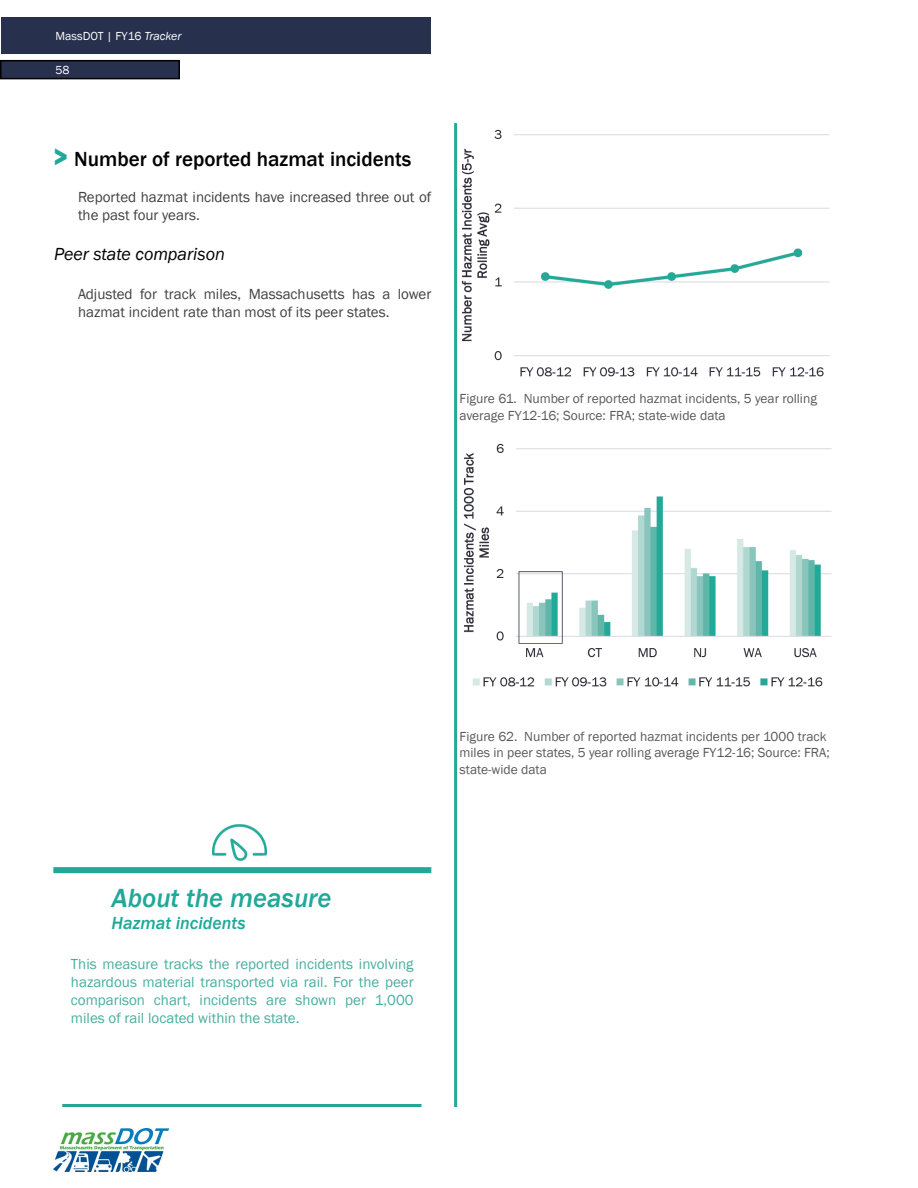
<style>
.page{position:relative;width:918px;height:1188px;background:#fff}
.page>*{position:absolute;margin:0;border:0;box-sizing:border-box;transform-origin:0 0}
.Highlight{font:italic 500 27px "Franklin Gothic";color:#21a899}
.Subheading_-_1{font:500 21px "Franklin Gothic";color:#000}
.Subheading_-_2{font:italic 18px "Franklin Gothic";color:#000}
.Highlight-2{font:italic 500 18px "Franklin Gothic";color:#21a899}
.About_the_indicators{font:15px/18px "Franklin Gothic";color:#48aea0;text-align:justify}
.Body{font:15px/18px "Franklin Gothic";color:#414042}
.t1{font:13.5px/16.2px "Franklin Gothic";color:#58595b}
.t2{font:12px "Franklin Gothic";color:#fff}
.s1{font-style:italic}
.s2{font-family:"Bauhaus 93";font-weight:400;font-size:27px;color:#21a899}
</style>
<div class="page">
<img style="left:54px;top:1128px;width:115px;height:43px">
<div style="left:1px;top:61px;width:178px;height:18px;background:#27304d"></div>
<div style="left:0;top:60px;width:180px;height:19px;border:2px solid #000"></div>
<div style="left:2px;top:17px;width:429px;height:37px;background:#27304d"></div>
<div style="left:53px;top:867px;width:378px;height:6px;background:#21a899"></div>
<hr style="left:62px;top:1104px;width:360px;height:3px;background:#21a899">
<img style="left:209px;top:824px;width:62px;height:44px">
<img style="left:457px;top:123px;width:373px;height:265px">
<img style="left:457px;top:432px;width:375px;height:270px">
<hr style="left:454px;top:123px;width:3px;height:984px;background:#21a899">
<p class="t2" style="left:56px;top:28px;width:127px">MassDOT | FY16 <span class="s1">Tracker</span></p>
<p class="t2" style="left:56px;top:62px;width:16px">58</p>
<h2 class="Subheading_-_1" style="left:54px;top:146px;width:359px"><span class="s2">&gt;</span> Number of reported hazmat incidents</h2>
<p class="Body" style="left:78px;top:188px;width:355px">Reported hazmat incidents have increased three out of the past four years.</p>
<h3 class="Subheading_-_2" style="left:54px;top:242px;width:172px">Peer state comparison</h3>
<p class="Body" style="left:78px;top:286px;width:355px">Adjusted for track miles, Massachusetts has a lower hazmat incident rate than most of its peer states.</p>
<p class="t1" style="left:460px;top:391px;width:359px;text-indent:64px">Number of reported hazmat incidents, 5 year rolling average FY12-16; Source: FRA; state-wide data</p>
<p class="t1" style="left:460px;top:391px;width:59px">Figure 61.</p>
<p class="t1" style="left:460px;top:729px;width:372px;text-indent:65px">Number of reported hazmat incidents per 1000 track miles in peer states, 5 year rolling average FY12-16; Source: FRA; state-wide data</p>
<p class="t1" style="left:460px;top:729px;width:59px">Figure 62.</p>
<h3 class="Highlight" style="left:112px;top:881px;width:222px">About the measure</h3>
<h3 class="Highlight-2" style="left:112px;top:911px;width:136px">Hazmat incidents</h3>
<p class="About_the_indicators" style="left:71px;top:955px;width:344px">This measure tracks the reported incidents involving hazardous material transported via rail. For the peer comparison chart, incidents are shown per 1,000 miles of rail located within the state.</p>
</div>
